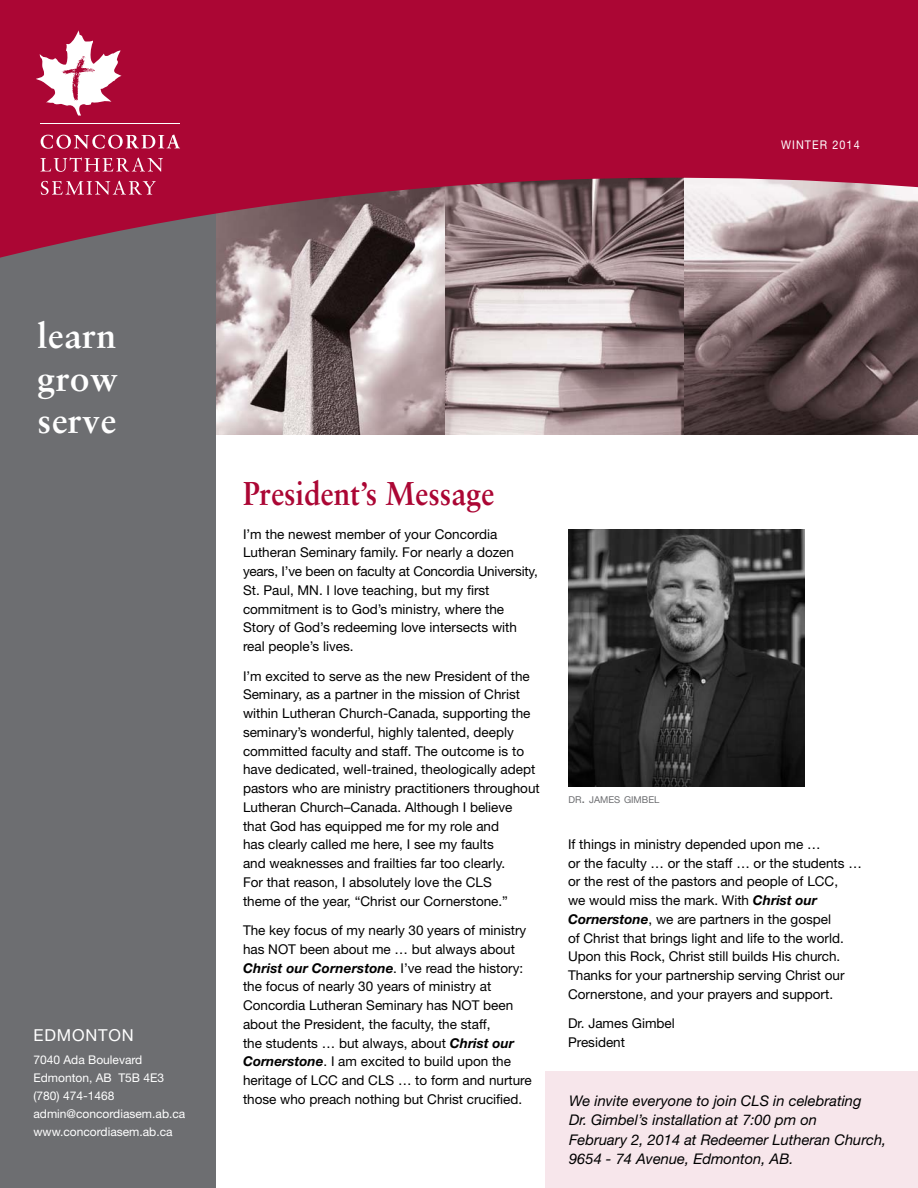
<style>
.page{position:relative;width:918px;height:1188px;background:#fff}
.page>*{position:absolute;margin:0;border:0;box-sizing:border-box;transform-origin:0 0}
.t1{font:700 35.7px/42.8px "Sabon";letter-spacing:.01em;color:#fff;text-align:justify}
.t2{font:700 33px "Sabon";color:#ab0634;scale:.9 1}
.t3{font:16.5px "Helvetica Neue LT Std";letter-spacing:.05em;color:#fff}
.t4{font:italic 14.7px/19.5px "Helvetica Neue LT Std";color:#000}
.t5{font:13.5px/18.8px "Helvetica Neue LT Std";color:#000}
.t6{font:12px/18px "Helvetica Neue LT Std";color:#fff}
.t7{font:12px "Helvetica Neue LT Std";letter-spacing:.1em;color:#fff;scale:.9 1}
.t8{font:9.45px "Helvetica Neue LT Std";color:#6d6e71}
.s1{font-weight:700;font-style:italic}
.s2{font-size:13.5px}
</style>
<div class="page">
<div style="left:545px;top:1071px;width:373px;height:117px;background:#f7e6eb"></div>
<img style="left:568px;top:529px;width:236px;height:257px">
<img style="left:216px;top:262px;width:229px;height:172px">
<div style="left:0;top:205px;width:216px;height:983px;background:#6d6e71"></div>
<img style="left:684px;top:262px;width:234px;height:172px">
<img style="left:445px;top:262px;width:239px;height:172px">
<svg style="left:0;top:0;width:918px;height:262px;background:#a42649"></svg>
<hr style="left:40px;top:123px;width:140px;height:1px;background:#fff">
<svg style="left:36px;top:30px;width:86px;height:86px"></svg>
<svg style="left:41px;top:134px;width:139px;height:15px;background:#c1486a"></svg>
<svg style="left:41px;top:158px;width:122px;height:14px;background:#be3e62"></svg>
<svg style="left:41px;top:181px;width:115px;height:14px;background:#be4164"></svg>
<p class="t7" style="left:781px;top:138px;width:89px">WINTER 2014</p>
<h1 class="t1" style="left:38px;top:313px;width:82px">learn grow serve</h1>
<p class="t3" style="left:33px;top:1025px;width:102px">EDMONTON</p>
<p class="t6" style="left:33px;top:1051px;width:153px">7040 Ada Boulevard<br>Edmonton, AB T5B 4E3 (780) 474-1468 admin@concordiasem.ab.ca www.concordiasem.ab.ca</p>
<h2 class="t2" style="left:243px;top:473px;width:281px">President’s Message</h2>
<p class="t5" style="left:243px;top:524px;width:296px">I’m the newest member of your Concordia Lutheran Seminary family. For nearly a dozen years, I’ve been on faculty at Concordia University, St. Paul, MN. I love teaching, but my first commitment is to God’s ministry, where the Story of God’s redeeming love intersects with real people’s lives.</p>
<p class="t5" style="left:243px;top:666px;width:298px">I’m excited to serve as the new President of the Seminary, as a partner in the mission of Christ within Lutheran Church-Canada, supporting the seminary’s wonderful, highly talented, deeply committed faculty and staff. The outcome is to have dedicated, well-trained, theologically adept pastors who are ministry practitioners throughout Lutheran Church–Canada. Although I believe<br>that God has equipped me for my role and<br>has clearly called me here, I see my faults<br>and weaknesses and frailties far too clearly.<br>For that reason, I absolutely love the CLS<br>theme of the year, “Christ our Cornerstone.”</p>
<p class="t5" style="left:243px;top:921px;width:290px">The key focus of my nearly 30 years of ministry has NOT been about me … but always about <span class="s1">Christ our Cornerstone</span>. I’ve read the history: the focus of nearly 30 years of ministry at Concordia Lutheran Seminary has NOT been about the President, the faculty, the staff,<br>the students … but always, about <span class="s1">Christ our Cornerstone</span>. I am excited to build upon the heritage of LCC and CLS … to form and nurture those who preach nothing but Christ crucified.</p>
<p class="t8" style="left:568px;top:794px;width:92px">DR<span class="s2">.</span> JAMES GIMBEL</p>
<p class="t5" style="left:568px;top:834px;width:295px">If things in ministry depended upon me …<br>or the faculty … or the staff … or the students … or the rest of the pastors and people of LCC,<br>we would miss the mark. With <span class="s1">Christ our Cornerstone</span>, we are partners in the gospel<br>of Christ that brings light and life to the world.<br>Upon this Rock, Christ still builds His church.<br>Thanks for your partnership serving Christ our Cornerstone, and your prayers and support.</p>
<p class="t5" style="left:568px;top:1014px;width:108px">Dr. James Gimbel<br>President</p>
<p class="t4" style="left:569px;top:1091px;width:319px">We invite everyone to join CLS in celebrating<br>Dr. Gimbel’s installation at 7:00 pm on<br>February 2, 2014 at Redeemer Lutheran Church, 9654 - 74 Avenue, Edmonton, AB.</p>
</div>
